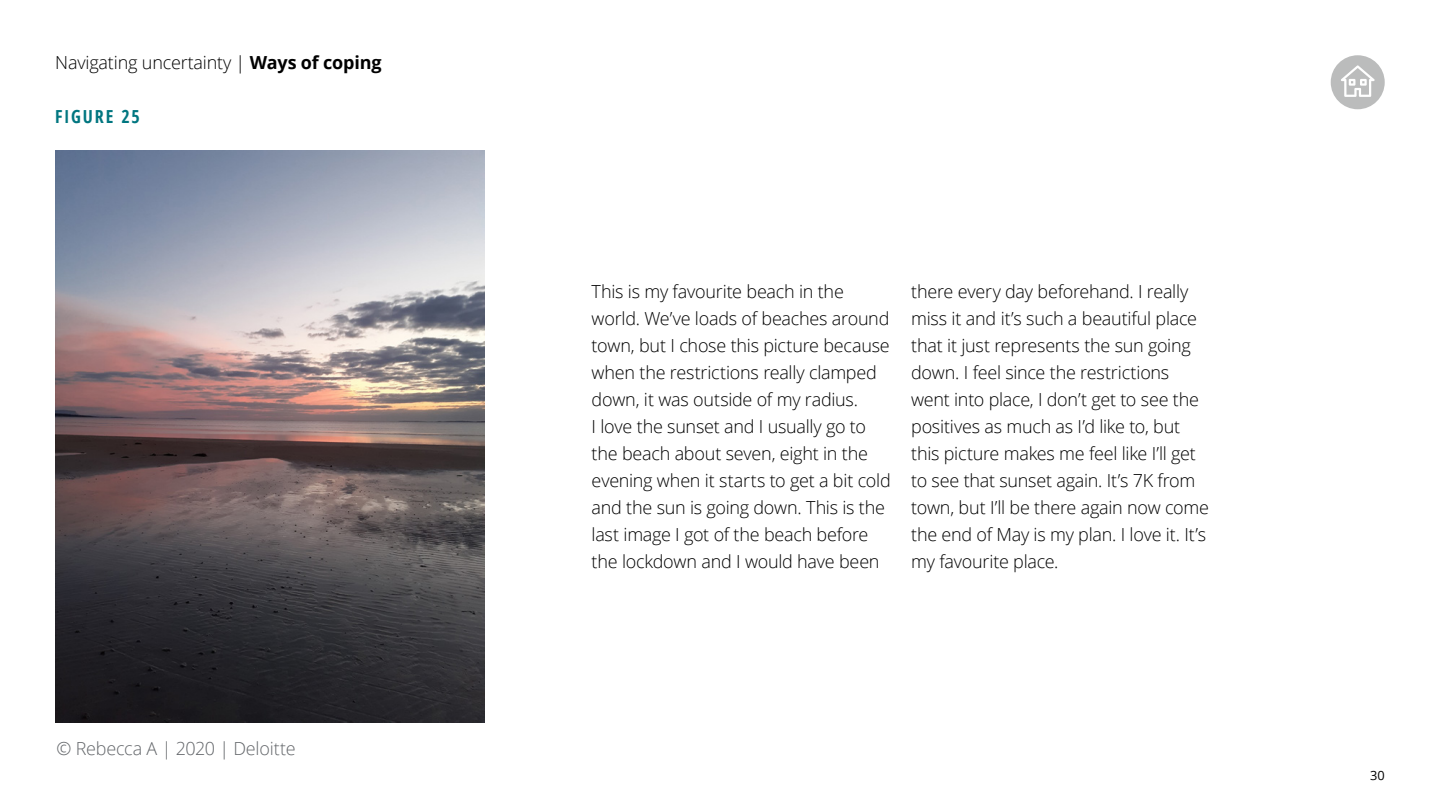
<style>
.page{position:relative;width:1440px;height:810px;background:#fff}
.page>*{position:absolute;margin:0;border:0;box-sizing:border-box;transform-origin:0 0}
.t1{font:300 18px/27px "Open Sans";letter-spacing:-.015em;color:#000}
.t2{font:300 18px "Open Sans";letter-spacing:-.015em;color:#63666a}
.t3{font:700 18px "Open Sans Condensed";letter-spacing:.1em;color:#007680}
.t4{font:12.75px "Open Sans";color:#000}
.s1{font-weight:700}
</style>
<div class="page">
<svg style="left:1331px;top:55px;width:54px;height:54px"></svg>
<img style="left:55px;top:150px;width:429px;height:572px">
<p class="t1" style="left:55px;top:49px;width:328px">Navigating uncertainty | <span class="s1">Ways of coping</span></p>
<p class="t3" style="left:55px;top:104px;width:86px">FIGURE 25</p>
<p class="t2" style="left:57px;top:736px;width:240px">© Rebecca A | 2020 | Deloitte</p>
<p class="t1" style="left:592px;top:277px;width:301px">This is my favourite beach in the world. We’ve loads of beaches around town, but I chose this picture because when the restrictions really clamped down, it was outside of my radius.<br>I love the sunset and I usually go to the beach about seven, eight in the evening when it starts to get a bit cold and the sun is going down. This is the last image I got of the beach before the lockdown and I would have been</p>
<p class="t1" style="left:911px;top:277px;width:299px">there every day beforehand. I really miss it and it’s such a beautiful place that it just represents the sun going down. I feel since the restrictions went into place, I don’t get to see the positives as much as I’d like to, but this picture makes me feel like I’ll get to see that sunset again. It’s 7K from town, but I’ll be there again now come the end of May is my plan. I love it. It’s my favourite place.</p>
<p class="t4" style="left:1370px;top:767px;width:16px">30</p>
</div>
